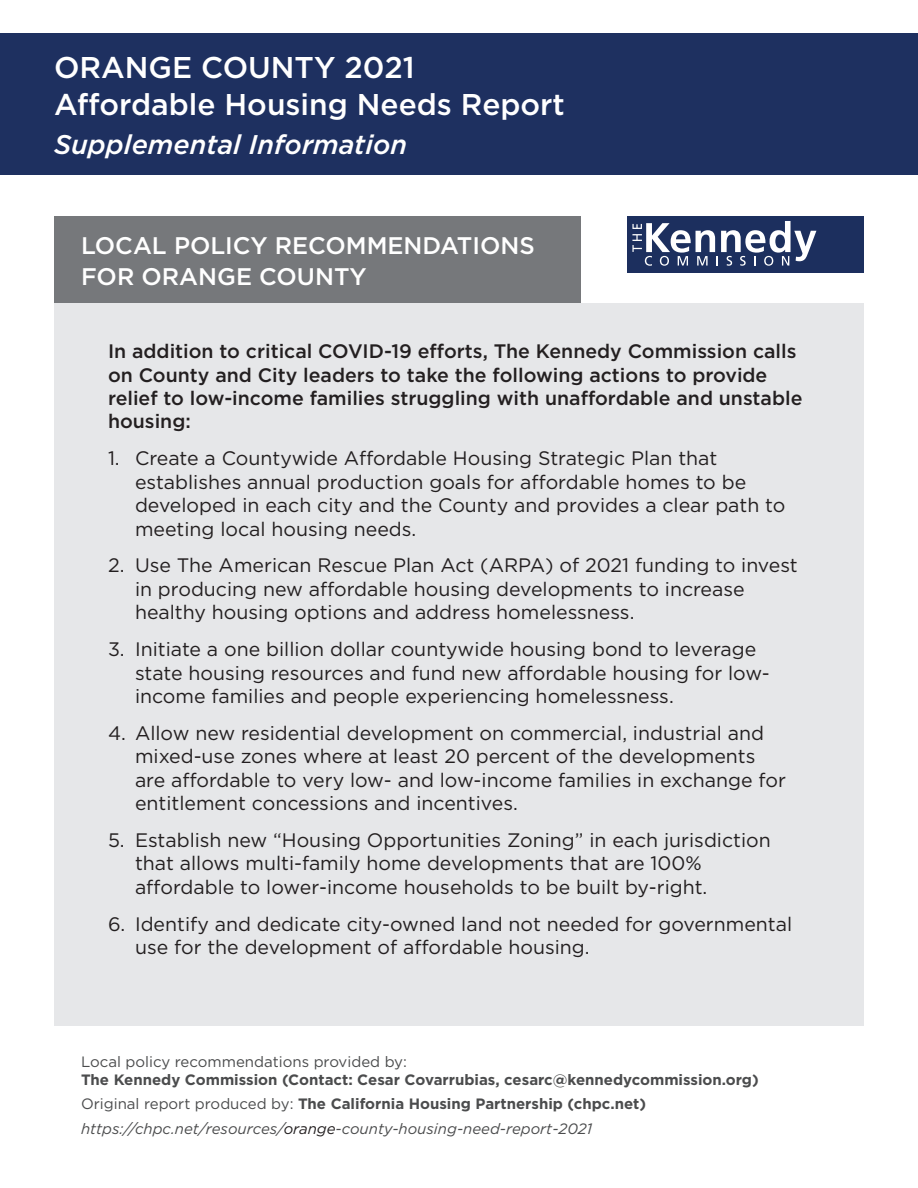
<style>
.page{position:relative;width:918px;height:1188px;background:#fff}
.page>*{position:absolute;margin:0;border:0;box-sizing:border-box;transform-origin:0 0}
.t1{font:500 30px "Gotham";color:#fff}
.t2{font:italic 500 27px "Gotham";color:#fff}
.t3{font:500 24px "Gotham";color:#fff}
.t4{font:19.5px/23.4px "Gotham";color:#231f20}
.t5{font:500 19.5px/23.4px "Gotham";color:#231f20}
.t6{font:700 15px/18px "Gotham";color:#4b4c4d}
.t7{font:italic 15px "Gotham";color:#4b4c4d}
.s1{font-weight:400}
.s2{color:#231f20}
</style>
<div class="page">
<div style="left:54px;top:216px;width:526px;height:88px;background:#76787b"></div>
<div style="left:54px;top:304px;width:810px;height:722px;background:#e6e7e9"></div>
<div style="left:0;top:33px;width:918px;height:142px;background:#1e3060"></div>
<div style="left:627px;top:216px;width:237px;height:57px;background:#1c2f5e"></div>
<svg style="left:632px;top:221px;width:184px;height:45px"></svg>
<p class="t1" style="left:54px;top:48px;width:362px">ORANGE COUNTY 2021</p>
<p class="t1" style="left:54px;top:84px;width:512px">Affordable Housing Needs Report</p>
<p class="t2" style="left:54px;top:127px;width:355px">Supplemental Information</p>
<p class="t3" style="left:81px;top:230px;width:455px">LOCAL POLICY RECOMMENDATIONS</p>
<p class="t3" style="left:81px;top:261px;width:287px">FOR ORANGE COUNTY</p>
<p class="t5" style="left:108px;top:339px;width:696px">In addition to critical COVID-19 efforts, The Kennedy Commission calls on County and City leaders to take the following actions to provide relief to low-income families struggling with unaffordable and unstable housing:</p>
<p class="t4" style="left:135px;top:446px;width:652px;text-indent:-27px">1. Create a Countywide Affordable Housing Strategic Plan that establishes annual production goals for affordable homes to be developed in each city and the County and provides a clear path to meeting local housing needs.</p>
<p class="t4" style="left:135px;top:553px;width:664px;text-indent:-27px">2. Use The American Rescue Plan Act (ARPA) of 2021 funding to invest in producing new affordable housing developments to increase healthy housing options and address homelessness.</p>
<p class="t4" style="left:135px;top:637px;width:636px;text-indent:-27px">3. Initiate a one billion dollar countywide housing bond to leverage state housing resources and fund new affordable housing for low&shy;income families and people experiencing homelessness.</p>
<p class="t4" style="left:135px;top:721px;width:653px;text-indent:-27px">4. Allow new residential development on commercial, industrial and mixed-use zones where at least 20 percent of the developments are affordable to very low- and low-income families in exchange for entitlement concessions and incentives.</p>
<p class="t4" style="left:135px;top:828px;width:637px;text-indent:-27px">5. Establish new “Housing Opportunities Zoning” in each jurisdiction that allows multi-family home developments that are 100% affordable to lower-income households to be built by-right.</p>
<p class="t4" style="left:135px;top:912px;width:659px;text-indent:-27px">6. Identify and dedicate city-owned land not needed for governmental use for the development of affordable housing.</p>
<p class="t6" style="left:81px;top:1052px;width:679px"><span class="s1">Local policy recommendations provided by:<br></span>The Kennedy Commission (Contact: Cesar Covarrubias, cesarc@kennedycommission.org)</p>
<p class="t6" style="left:81px;top:1095px;width:567px"><span class="s1">Original report produced by:</span> The California Housing Partnership (chpc.net)</p>
<p class="t7" style="left:81px;top:1119px;width:513px">https://chpc.net/resources/<span class="s2">orange</span>-county-housing-need-report-2021</p>
</div>
